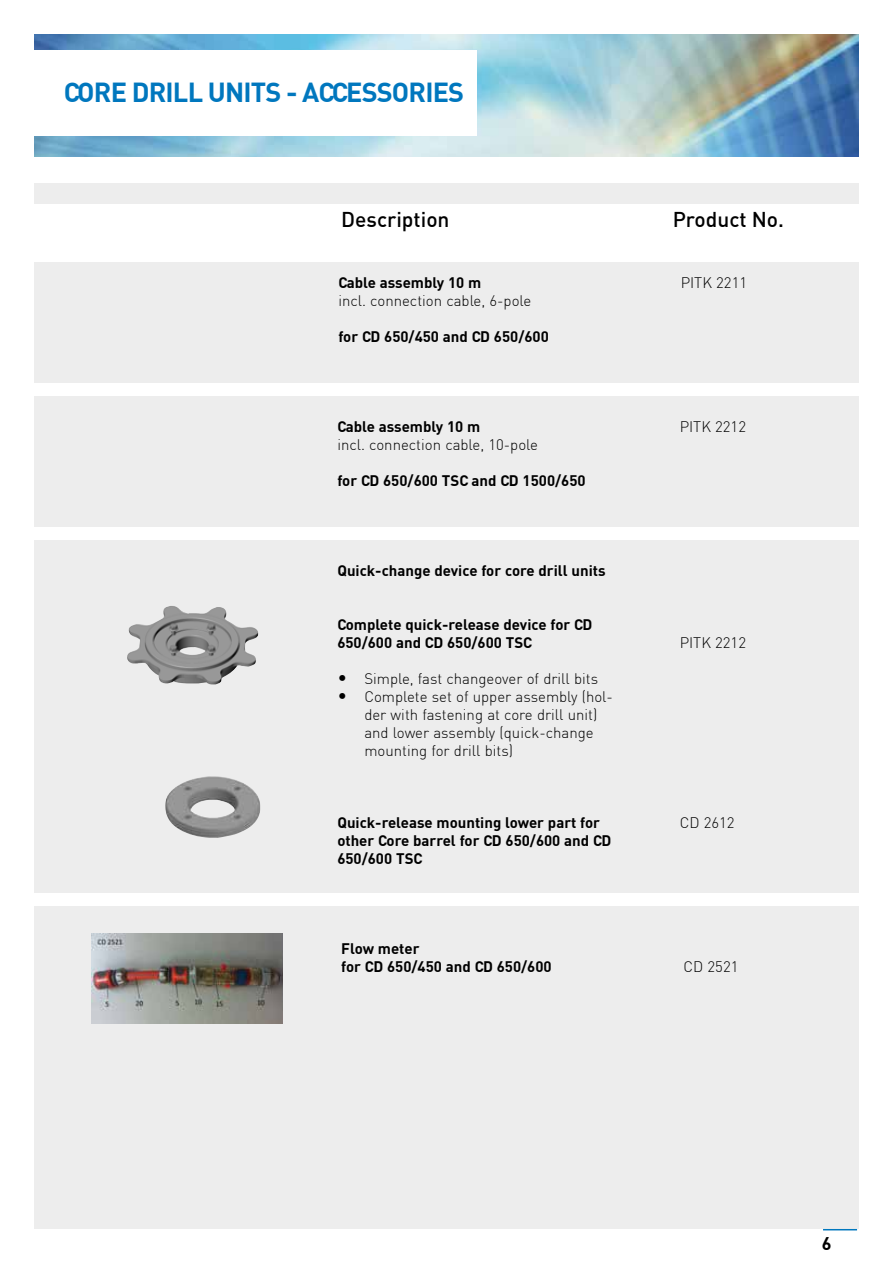
<style>
.page{position:relative;width:893px;height:1263px;background:#fff}
.page>*{position:absolute;margin:0;border:0;box-sizing:border-box;transform-origin:0 0}
.t1{font:700 27px "DIN";letter-spacing:-.03em;color:#0077be}
.t2{font:500 21px "DIN";color:#000}
.t3{font:700 18px "DIN";color:#000}
.t4{font:700 15px/18px "DIN";color:#000}
.t5{font:300 15px/18px "DIN";color:#000}
.s1{font-size:18px}
</style>
<div class="page">
<div style="left:34px;top:184px;width:825px;height:1045px;background:#ededed"></div>
<img style="left:34px;top:34px;width:825px;height:122px">
<div style="left:1px;top:51px;width:475px;height:85px;background:#fff"></div>
<div style="left:0;top:204px;width:879px;height:57px;background:#fff"></div>
<div style="left:9px;top:383px;width:884px;height:13px;background:#fff"></div>
<div style="left:16px;top:526px;width:877px;height:13px;background:#fff"></div>
<div style="left:1px;top:893px;width:891px;height:13px;background:#fff"></div>
<img style="left:91px;top:933px;width:191px;height:90px">
<hr style="left:823px;top:1229px;width:34px;height:1px;background:#0077be">
<img style="left:127px;top:606px;width:132px;height:78px">
<img style="left:165px;top:776px;width:96px;height:62px">
<h1 class="t1" style="left:64px;top:74px;width:402px">CORE DRILL UNITS - ACCESSORIES</h1>
<h2 class="t2" style="left:341px;top:206px;width:110px">Description</h2>
<h2 class="t2" style="left:673px;top:206px;width:113px">Product No.</h2>
<p class="t4" style="left:338px;top:273px;width:144px">Cable assembly 10 m</p>
<p class="t5" style="left:338px;top:291px;width:194px">incl. connection cable, 6-pole</p>
<p class="t4" style="left:338px;top:327px;width:212px">for CD 650/450 and CD 650/600</p>
<p class="t4" style="left:337px;top:417px;width:144px">Cable assembly 10 m</p>
<p class="t5" style="left:337px;top:435px;width:202px">incl. connection cable, 10-pole</p>
<p class="t4" style="left:337px;top:471px;width:250px">for CD 650/600 TSC and CD 1500/650</p>
<p class="t4" style="left:337px;top:561px;width:270px">Quick-change device for core drill units</p>
<p class="t4" style="left:337px;top:615px;width:257px">Complete quick-release device for CD<br>650/600 and CD 650/600 TSC</p>
<p class="t5" style="left:337px;top:669px;width:262px"><span class="s1">•</span> Simple, fast changeover of drill bits</p>
<p class="t5" style="left:364px;top:687px;width:250px;text-indent:-27px"><span class="s1">•</span> Complete set of upper assembly (hol&shy;der with fastening at core drill unit) and lower assembly (quick-change mounting for drill bits)</p>
<p class="t4" style="left:337px;top:813px;width:276px">Quick-release mounting lower part for other Core barrel for CD 650/600 and CD<br>650/600 TSC</p>
<p class="t4" style="left:341px;top:939px;width:212px">Flow meter<br>for CD 650/450 and CD 650/600</p>
<p class="t5" style="left:681px;top:273px;width:68px">PITK 2211</p>
<p class="t5" style="left:680px;top:417px;width:68px">PITK 2212</p>
<p class="t5" style="left:680px;top:633px;width:68px">PITK 2212</p>
<p class="t5" style="left:680px;top:813px;width:56px">CD 2612</p>
<p class="t5" style="left:684px;top:957px;width:56px">CD 2521</p>
<p class="t3" style="left:822px;top:1232px;width:11px">6</p>
</div>
